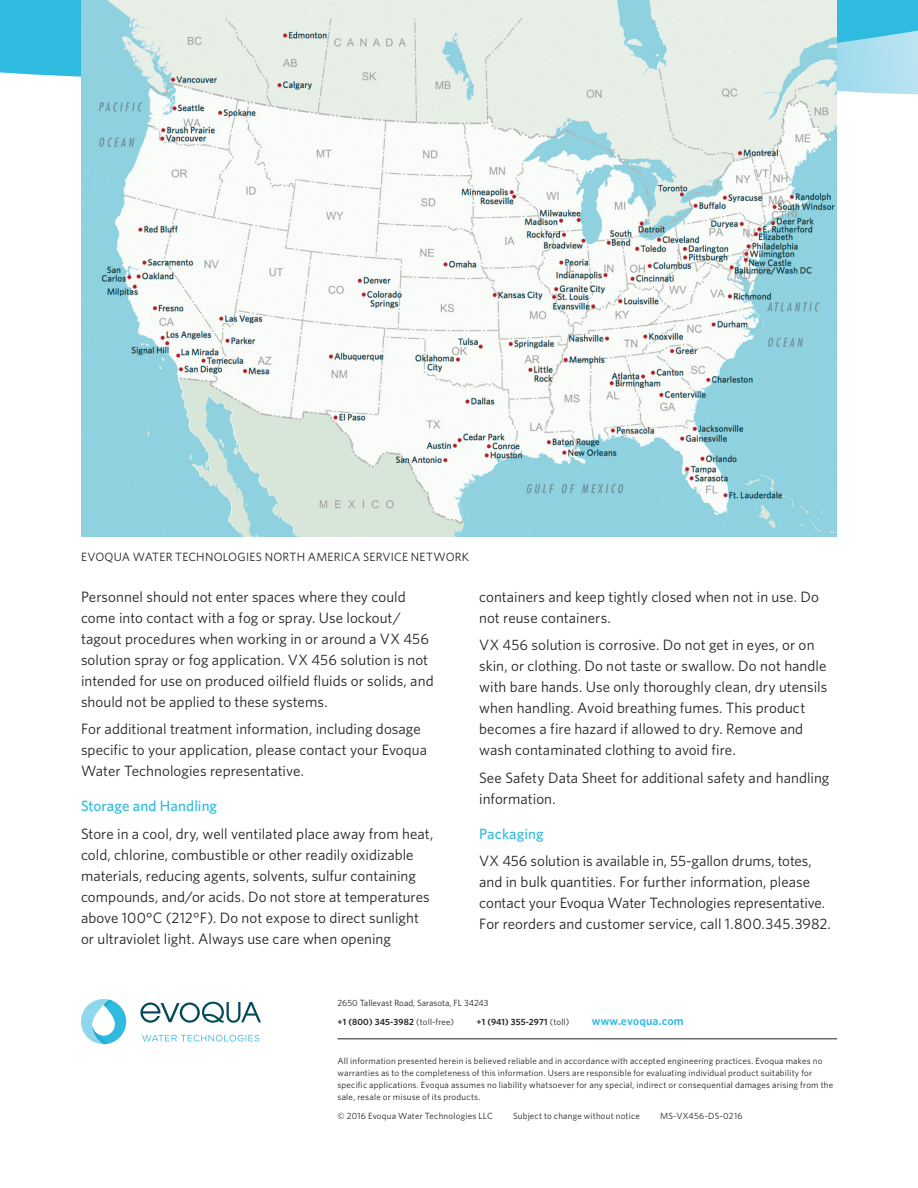
<style>
.page{position:relative;width:918px;height:1188px;background:#fff}
.page>*{position:absolute;margin:0;border:0;box-sizing:border-box;transform-origin:0 0}
.t1{font:15px/21px "Whitney";color:#231f20}
.t2{font:500 15px "Whitney";color:#2fbadf}
.t3{font:12px "Whitney";letter-spacing:.02em;color:#231f20}
.t4{font:600 12px "Whitney";letter-spacing:.015em;color:#2fbadf}
.t5{font:9px/12px "Whitney";letter-spacing:.02em;color:#231f20}
.t6{font:9px/18.8px "Whitney";color:#231f20}
.t7{font:600 9px "Whitney";letter-spacing:.015em;color:#231f20}
.s1{font-weight:600}
.s2{font-weight:400}
</style>
<div class="page">
<hr style="left:338px;top:1038px;width:499px;height:1px;background:#231f20">
<svg style="left:140px;top:1002px;width:121px;height:21px"></svg>
<svg style="left:142px;top:1035px;width:117px;height:7px"></svg>
<svg style="left:81px;top:999px;width:45px;height:45px"></svg>
<svg style="left:0;top:0;width:918px;height:95px;background:#6ccde7"></svg>
<img style="left:81px;top:0;width:756px;height:537px">
<p class="t3" style="left:81px;top:549px;width:71px">EVOQUA Water</p>
<p class="t3" style="left:175px;top:549px;width:47px">Technolo</p>
<p class="t3" style="left:238px;top:549px;width:20px">giesNort</p>
<p class="t3" style="left:297px;top:549px;width:29px">hAmer</p>
<p class="t3" style="left:341px;top:549px;width:62px">ica ServiceNetwor</p>
<p class="t3" style="left:462px;top:549px;width:9px">k</p>
<p class="t1" style="left:81px;top:585px;width:354px">Personnel should not enter spaces where they could come into contact with a fog or spray. Use lockout/ tagout procedures when working in or around a VX 456 solution spray or fog application. VX 456 solution is not intended for use on produced oilfield fluids or solids, and should not be applied to these systems.</p>
<p class="t1" style="left:81px;top:718px;width:348px">For additional treatment information, including dosage specific to your application, please contact your Evoqua<br>Water Technologies representative.</p>
<p class="t2" style="left:81px;top:796px;width:138px">Storage and Handling</p>
<p class="t1" style="left:81px;top:822px;width:354px">Store in a cool, dry, well ventilated place away from heat, cold, chlorine, combustible or other readily oxidizable materials, reducing agents, solvents, sulfur containing compounds, and/or acids. Do not store at temperatures above 100°C (212°F). Do not expose to direct sunlight or ultraviolet light. Always use care when opening</p>
<p class="t1" style="left:479px;top:585px;width:341px">containers and keep tightly closed when not in use. Do not reuse containers.</p>
<p class="t1" style="left:479px;top:634px;width:350px">VX 456 solution is corrosive. Do not get in eyes, or on skin, or clothing. Do not taste or swallow. Do not handle with bare hands. Use only thoroughly clean, dry utensils when handling. Avoid breathing fumes. This product becomes a fire hazard if allowed to dry. Remove and wash contaminated clothing to avoid fire.</p>
<p class="t1" style="left:479px;top:767px;width:352px">See Safety Data Sheet for additional safety and handling information.</p>
<p class="t2" style="left:479px;top:823px;width:66px">Packaging</p>
<p class="t1" style="left:479px;top:850px;width:353px">VX 456 solution is available in, 55-gallon drums, totes, and in bulk quantities. For further information, please contact your Evoqua Water Technologies representative.<br>For reorders and customer service, call 1.800.345.3982.</p>
<p class="t6" style="left:338px;top:993px;width:153px">2650 Tallevast Road, Sarasota, FL 34243 <span class="s1">+1 (800) 345-3982</span> (toll-free)</p>
<p class="t7" style="left:477px;top:1016px;width:94px">+1 (941) 355-2971 <span class="s2">(toll)</span></p>
<p class="t4" style="left:592px;top:1013px;width:93px">www.evoqua.com</p>
<p class="t5" style="left:338px;top:1055px;width:497px">All information presented herein is believed reliable and in accordance with accepted engineering practices. Evoqua makes no warranties as to the completeness of this information. Users are responsible for evaluating individual product suitability for specific applications. Evoqua assumes no liability whatsoever for any special, indirect or consequential damages arising from the sale, resale or misuse of its products.</p>
<p class="t5" style="left:338px;top:1109px;width:157px">© 2016 Evoqua Water Technologies LLC</p>
<p class="t5" style="left:513px;top:1109px;width:128px">Subject to change without notice</p>
<p class="t5" style="left:660px;top:1109px;width:84px">MS-VX456-DS-0216</p>
</div>
